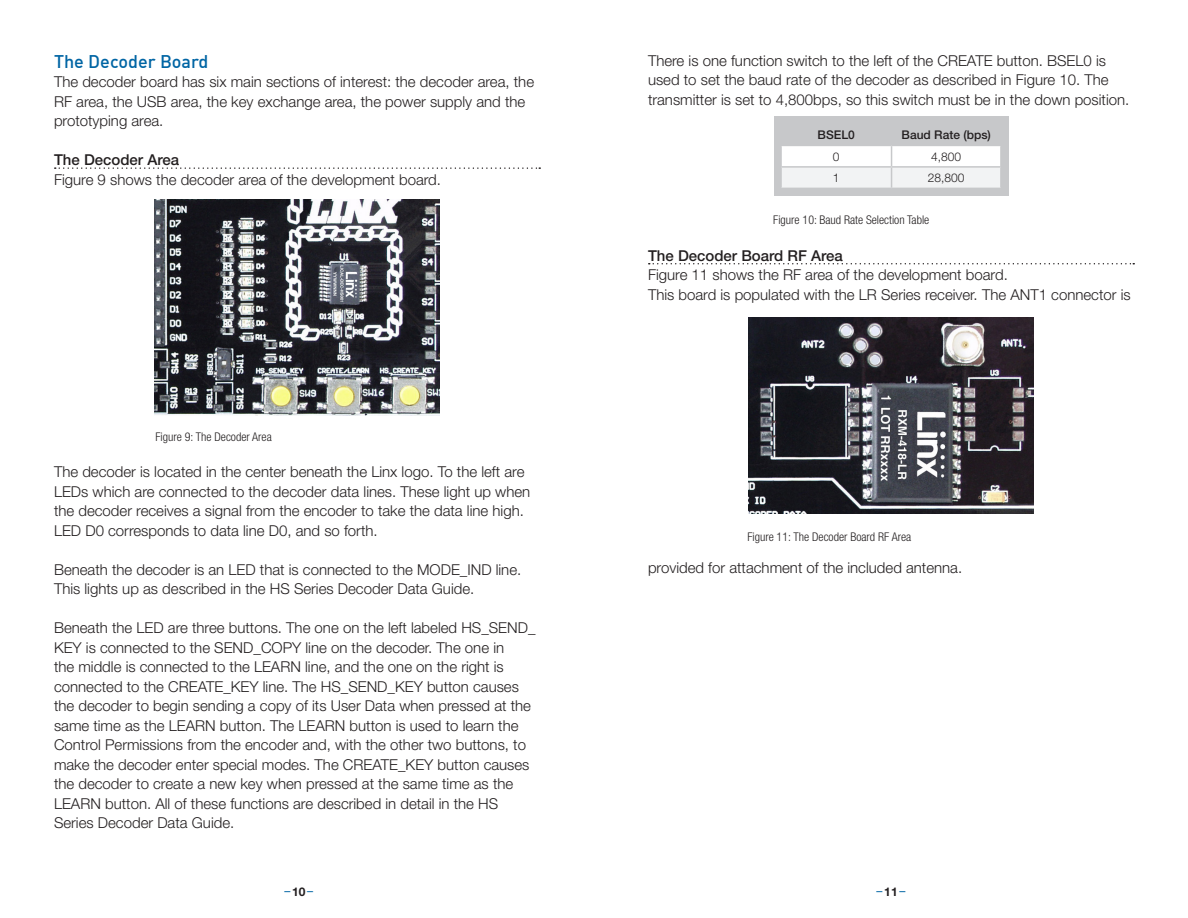
<style>
.page{position:relative;width:1188px;height:918px;background:#fff}
.page>*{position:absolute;margin:0;border:0;box-sizing:border-box;transform-origin:0 0}
.t1{font:500 18px "DIN Offc";color:#0065a4}
.t2{font:300 15px/19.5px "Helvetica Neue";color:#231f20}
.t3{font:500 15px "Helvetica Neue";color:#231f20}
.t4{font:300 condensed 12px "Helvetica Neue";color:#231f20}
.t5{font:500 12px "Helvetica Neue";color:#231f20}
.t6{font:300 12px "Helvetica Neue";color:#231f20}
.t7{font:12px "Helvetica Neue";color:#0065a4}
.s1{font-weight:700;color:#231f20}
</style>
<div class="page">
<svg style="left:649px;top:263px;width:485px;height:1px"></svg>
<div style="left:774px;top:117px;width:234px;height:79px;background:#c7c8ca"></div>
<svg style="left:781px;top:146px;width:220px;height:42px;background:#f5f5f6"></svg>
<hr style="left:1000px;top:168px;width:2px;height:20px;background:#c7c8ca">
<img style="left:748px;top:318px;width:286px;height:196px">
<svg style="left:55px;top:167px;width:485px;height:2px"></svg>
<img style="left:155px;top:199px;width:284px;height:216px">
<p class="t1" style="left:54px;top:55px;width:156px">The Decoder Board</p>
<p class="t2" style="left:54px;top:74px;width:482px">The decoder board has six main sections of interest: the decoder area, the<br>RF area, the USB area, the key exchange area, the power supply and the prototyping area.</p>
<p class="t3" style="left:54px;top:154px;width:127px">The Decoder Area</p>
<p class="t2" style="left:54px;top:171px;width:389px">Figure 9 shows the decoder area of the development board.</p>
<p class="t4" style="left:156px;top:432px;width:118px">Figure 9: The Decoder Area</p>
<p class="t2" style="left:54px;top:464px;width:478px">The decoder is located in the center beneath the Linx logo. To the left are LEDs which are connected to the decoder data lines. These light up when the decoder receives a signal from the encoder to take the data line high.<br>LED D0 corresponds to data line D0, and so forth.</p>
<p class="t2" style="left:54px;top:561px;width:469px">Beneath the decoder is an LED that is connected to the MODE_IND line.<br>This lights up as described in the HS Series Decoder Data Guide.</p>
<p class="t2" style="left:54px;top:620px;width:483px">Beneath the LED are three buttons. The one on the left labeled HS_SEND_ KEY is connected to the SEND_COPY line on the decoder. The one in<br>the middle is connected to the LEARN line, and the one on the right is connected to the CREATE_KEY line. The HS_SEND_KEY button causes the decoder to begin sending a copy of its User Data when pressed at the same time as the LEARN button. The LEARN button is used to learn the Control Permissions from the encoder and, with the other two buttons, to make the decoder enter special modes. The CREATE_KEY button causes the decoder to create a new key when pressed at the same time as the LEARN button. All of these functions are described in detail in the HS Series Decoder Data Guide.</p>
<p class="t2" style="left:648px;top:52px;width:483px">There is one function switch to the left of the CREATE button. BSEL0 is used to set the baud rate of the decoder as described in Figure 10. The transmitter is set to 4,800bps, so this switch must be in the down position.</p>
<p class="t5" style="left:818px;top:131px;width:39px">BSEL0</p>
<p class="t5" style="left:902px;top:131px;width:91px">Baud Rate (bps)</p>
<p class="t6" style="left:833px;top:152px;width:8px">0</p>
<p class="t6" style="left:931px;top:152px;width:32px">4,800</p>
<p class="t6" style="left:833px;top:174px;width:8px">1</p>
<p class="t6" style="left:928px;top:174px;width:38px">28,800</p>
<p class="t4" style="left:773px;top:215px;width:158px">Figure 10: Baud Rate Selection Table</p>
<p class="t3" style="left:648px;top:250px;width:196px">The Decoder Board RF Area</p>
<p class="t2" style="left:648px;top:267px;width:484px">Figure 11 shows the RF area of the development board.<br>This board is populated with the LR Series receiver. The ANT1 connector is</p>
<p class="t4" style="left:747px;top:532px;width:165px">Figure 11: The Decoder Board RF Area</p>
<p class="t2" style="left:648px;top:559px;width:316px">provided for attachment of the included antenna.</p>
<p class="t7" style="left:284px;top:884px;width:30px">– <span class="s1">10</span>–</p>
<p class="t7" style="left:877px;top:884px;width:30px">– <span class="s1">11</span>–</p>
</div>
